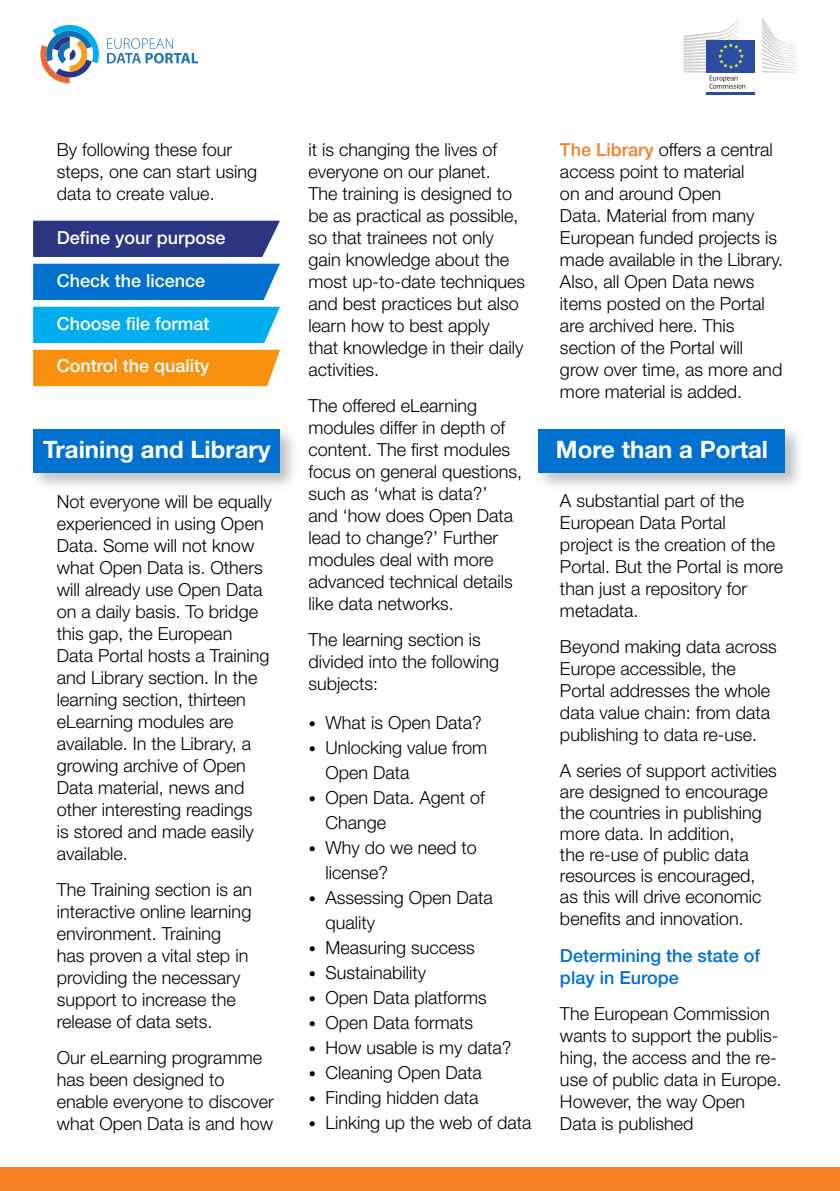
<style>
.page{position:relative;width:840px;height:1191px;background:#fff}
.page>*{position:absolute;margin:0;border:0;box-sizing:border-box;transform-origin:0 0}
.NEW{font:700 24px "Helvetica Neue";color:#fff}
.NEW-2{font:300 18px/22px "Helvetica Neue";color:#000}
.NEW-3{font:500 18px "Helvetica Neue";color:#fff}
.NEW-4{font:500 18px/22px "Helvetica Neue";color:#0071ce}
.s1{font-family:"Akkurat Pro";font-weight:700}
.s2{font-weight:500;color:#f58025}
</style>
<div class="page">
<div style="left:0;top:1167px;width:839px;height:24px;background:#f58025"></div>
<div style="left:706px;top:40px;width:48px;height:32px;background:#2a4da1"></div>
<hr style="left:706px;top:92px;width:48px;height:3px;background:#2a4da1">
<svg style="left:762px;top:18px;width:33px;height:54px"></svg>
<svg style="left:683px;top:18px;width:62px;height:71px"></svg>
<svg style="left:107px;top:38px;width:91px;height:25px"></svg>
<svg style="left:40px;top:25px;width:59px;height:58px"></svg>
<div style="left:29px;top:425px;width:269px;height:66px;background:#a7a9ac;opacity:.75"></div>
<div style="left:33px;top:429px;width:247px;height:43px;background:#0071ce"></div>
<div style="left:33px;top:221px;width:247px;height:36px;background:#2b3582"></div>
<div style="left:33px;top:264px;width:247px;height:36px;background:#0071ce"></div>
<div style="left:33px;top:307px;width:247px;height:36px;background:#00aeef"></div>
<div style="left:33px;top:350px;width:247px;height:36px;background:#f9910e"></div>
<div style="left:534px;top:425px;width:269px;height:66px;background:#a7a9ac;opacity:.75"></div>
<div style="left:538px;top:429px;width:246px;height:43px;background:#0071ce"></div>
<p class="NEW-2" style="left:57px;top:138px;width:202px">By following these four steps, one can start using data to create value.</p>
<p class="NEW-2" style="left:308px;top:138px;width:190px">it is changing the lives of everyone on our planet.</p>
<p class="NEW-2" style="left:308px;top:182px;width:218px">The training is designed to be as practical as possible, so that trainees not only gain knowledge about the most up-to-date techniques and best practices but also learn how to best apply<br>that knowledge in their daily activities.</p>
<p class="NEW-2" style="left:308px;top:394px;width:215px">The offered eLearning modules differ in depth of content. The first modules focus on general questions, such as ‘what is data?’<br>and ‘how does Open Data lead to change?’ Further modules deal with more advanced technical details like data networks.</p>
<p class="NEW-2" style="left:308px;top:628px;width:192px">The learning section is divided into the following subjects:</p>
<p class="NEW-2" style="left:308px;top:711px;width:175px"><span class="s1">•</span> What is Open Data?</p>
<p class="NEW-2" style="left:325px;top:735px;width:163px;line-height:25px;text-indent:-17px"><span class="s1">•</span> Unlocking value from<br>Open Data</p>
<p class="NEW-2" style="left:325px;top:785px;width:161px;line-height:25px;text-indent:-17px"><span class="s1">•</span> Open Data. Agent of<br>Change</p>
<p class="NEW-2" style="left:325px;top:835px;width:153px;line-height:25px;text-indent:-17px"><span class="s1">•</span> Why do we need to license?</p>
<p class="NEW-2" style="left:325px;top:885px;width:169px;line-height:25px;text-indent:-17px"><span class="s1">•</span> Assessing Open Data quality</p>
<p class="NEW-2" style="left:308px;top:936px;width:168px"><span class="s1">•</span> Measuring success</p>
<p class="NEW-2" style="left:308px;top:961px;width:119px"><span class="s1">•</span> Sustainability</p>
<p class="NEW-2" style="left:308px;top:986px;width:180px"><span class="s1">•</span> Open Data platforms</p>
<p class="NEW-2" style="left:308px;top:1011px;width:166px"><span class="s1">•</span> Open Data formats</p>
<p class="NEW-2" style="left:308px;top:1036px;width:205px"><span class="s1">•</span> How usable is my data?</p>
<p class="NEW-2" style="left:308px;top:1061px;width:175px"><span class="s1">•</span> Cleaning Open Data</p>
<p class="NEW-2" style="left:308px;top:1086px;width:172px"><span class="s1">•</span> Finding hidden data</p>
<p class="NEW-2" style="left:308px;top:1111px;width:224px"><span class="s1">•</span> Linking up the web of data</p>
<p class="NEW-2" style="left:559px;top:138px;width:225px"><span class="s2">The Library</span> offers a central access point to material<br>on and around Open<br>Data. Material from many<br>European funded projects is made available in the Library.</p>
<p class="NEW-2" style="left:559px;top:270px;width:224px">Also, all Open Data news items posted on the Portal are archived here. This section of the Portal will grow over time, as more and more material is added.</p>
<p class="NEW-3" style="left:57px;top:227px;width:170px">Define your purpose</p>
<p class="NEW-3" style="left:57px;top:270px;width:150px">Check the licence</p>
<p class="NEW-3" style="left:57px;top:313px;width:154px">Choose file format</p>
<p class="NEW-3" style="left:57px;top:355px;width:154px">Control the quality</p>
<p class="NEW" style="left:43px;top:434px;width:229px">Training and Library</p>
<p class="NEW" style="left:555px;top:434px;width:214px">More than a Portal</p>
<p class="NEW-2" style="left:559px;top:489px;width:224px">A substantial part of the<br>European Data Portal project is the creation of the<br>Portal. But the Portal is more than just a repository for metadata.</p>
<p class="NEW-2" style="left:559px;top:635px;width:218px">Beyond making data across<br>Europe accessible, the<br>Portal addresses the whole data value chain: from data publishing to data re-use.</p>
<p class="NEW-2" style="left:559px;top:760px;width:218px;line-height:21.2px">A series of support activities are designed to encourage the countries in publishing more data. In addition,<br>the re-use of public data resources is encouraged, as this will drive economic benefits and innovation.</p>
<p class="NEW-4" style="left:559px;top:944px;width:202px">Determining the state of play in Europe</p>
<p class="NEW-2" style="left:559px;top:1001px;width:223px">The European Commission wants to support the publis&shy;hing, the access and the re&shy;use of public data in Europe.<br>However, the way Open<br>Data is published</p>
<p class="NEW-2" style="left:57px;top:490px;width:216px">Not everyone will be equally experienced in using Open<br>Data. Some will not know what Open Data is. Others will already use Open Data on a daily basis. To bridge this gap, the European<br>Data Portal hosts a Training and Library section. In the learning section, thirteen eLearning modules are available. In the Library, a growing archive of Open<br>Data material, news and other interesting readings<br>is stored and made easily available.</p>
<p class="NEW-2" style="left:57px;top:878px;width:197px">The Training section is an interactive online learning environment. Training has proven a vital step in providing the necessary support to increase the release of data sets.</p>
<p class="NEW-2" style="left:57px;top:1046px;width:218px">Our eLearning programme has been designed to enable everyone to discover what Open Data is and how</p>
</div>
